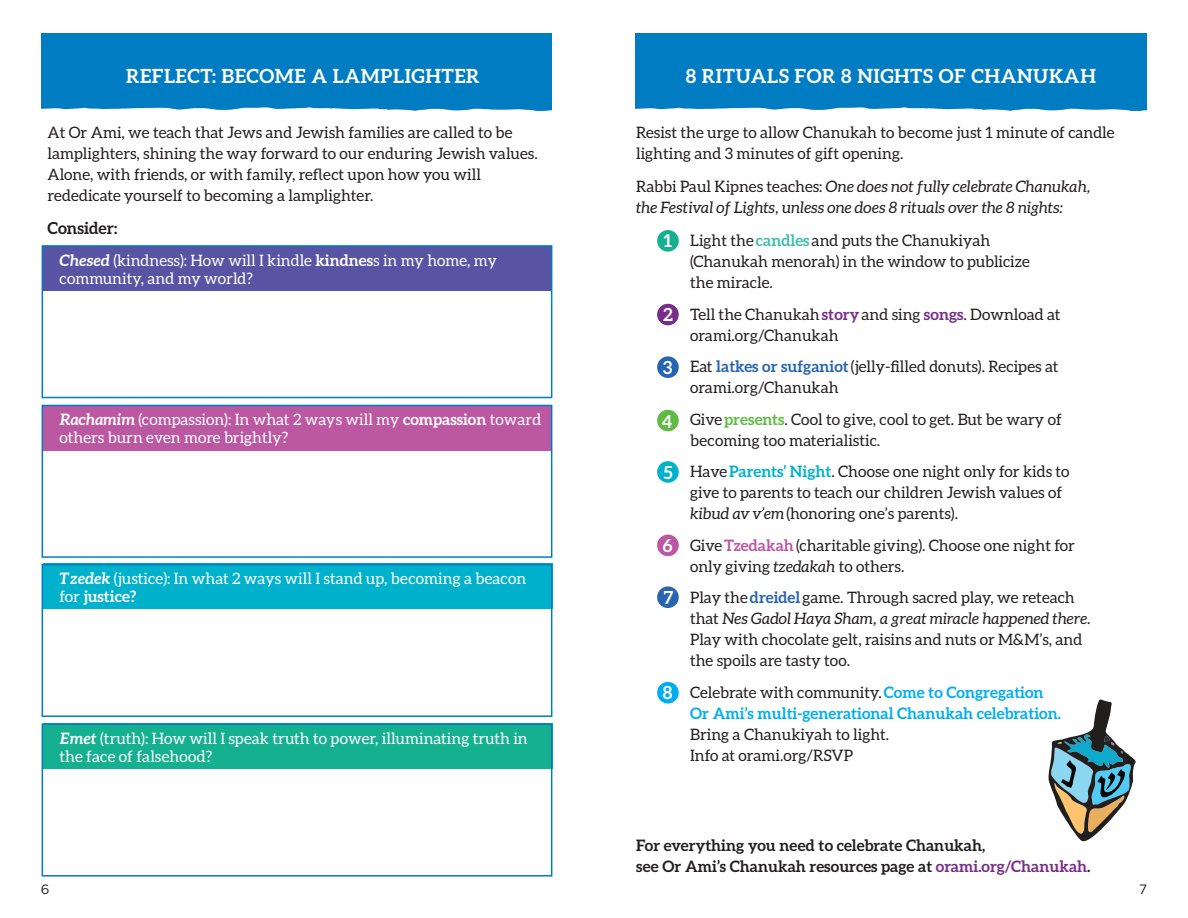
<style>
.page{position:relative;width:1188px;height:918px;background:#fff}
.page>*{position:absolute;margin:0;border:0;box-sizing:border-box;transform-origin:0 0}
.t1{font:700 19.5px "Aleo";letter-spacing:.03em;color:#fff}
.t2{font:700 18px "Aleo";color:#fff}
.t3{font:700 16.5px "Aleo";color:#231f20}
.t4{font:15.75px/21px "Aleo";color:#231f20}
.t5{font:15.75px/18px "Aleo";color:#fff}
.t6{font:italic 15.75px/21px "Aleo";color:#231f20}
.t7{font:700 15.75px/21px "Aleo";color:#231f20}
.t8{font:700 15.75px/21px "Aleo";color:#00aeef}
.t9{font:13.5px "Gotham";color:#231f20}
.s1{font-weight:700;font-style:italic}
.s2{font-weight:700}
.s3{font-style:normal}
.s4{font-weight:700;color:#3fbfae}
.s5{font-weight:700;color:#772d89}
.s6{font-weight:700;color:#2865b1}
.s7{font-weight:700;color:#60bb46}
.s8{font-weight:700;color:#00b1cc}
.s9{font-style:italic}
.s10{font-weight:700;color:#bc57a2}
.s11{font-weight:400;color:#231f20}
.s12{color:#772d89}
</style>
<div class="page">
<div style="left:636px;top:33px;width:511px;height:77px;background:#007cc2"></div>
<div style="left:657px;top:230px;width:22px;height:22px;background:#14b090;border-radius:50%"></div>
<div style="left:657px;top:304px;width:22px;height:21px;background:#772d89;border-radius:50%"></div>
<div style="left:657px;top:356px;width:22px;height:22px;background:#2865b1;border-radius:50%"></div>
<div style="left:657px;top:410px;width:22px;height:21px;background:#60bb46;border-radius:50%"></div>
<div style="left:657px;top:461px;width:22px;height:22px;background:#00b1cc;border-radius:50%"></div>
<div style="left:657px;top:535px;width:22px;height:21px;background:#bc57a2;border-radius:50%"></div>
<div style="left:657px;top:586px;width:22px;height:22px;background:#2865b1;border-radius:50%"></div>
<div style="left:657px;top:682px;width:22px;height:22px;background:#00aeef;border-radius:50%"></div>
<div style="left:41px;top:33px;width:511px;height:77px;background:#007cc2"></div>
<div style="left:43px;top:246px;width:508px;height:44px;background:#5854a3"></div>
<div style="left:43px;top:406px;width:508px;height:45px;background:#bc57a2"></div>
<div style="left:43px;top:564px;width:509px;height:45px;background:#00b1cc"></div>
<div style="left:43px;top:723px;width:509px;height:46px;background:#14b090"></div>
<div style="left:42px;top:245px;width:510px;height:153px;border:2px solid #007cc2"></div>
<div style="left:42px;top:564px;width:510px;height:153px;border:2px solid #007cc2"></div>
<div style="left:42px;top:405px;width:510px;height:153px;border:2px solid #007cc2"></div>
<div style="left:42px;top:723px;width:510px;height:154px;border:2px solid #007cc2"></div>
<svg style="left:1048px;top:699px;width:88px;height:143px"></svg>
<p class="t1" style="left:126px;top:64px;width:355px">REFLECT: BECOME A LAMPLIGHTER</p>
<p class="t4" style="left:48px;top:122px;width:492px">At Or Ami, we teach that Jews and Jewish families are called to be lamplighters, shining the way forward to our enduring Jewish values.<br>Alone, with friends, or with family, reflect upon how you will rededicate yourself to becoming a lamplighter.</p>
<p class="t3" style="left:48px;top:219px;width:71px">Consider:</p>
<p class="t5" style="left:60px;top:251px;width:439px"><span class="s1">Chesed</span> (kindness): How will I kindle <span class="s2">kindnes</span>s in my home, my community, and my world?</p>
<p class="t5" style="left:60px;top:410px;width:483px"><span class="s1">Rachamim</span> (compassion): In what 2 ways will my <span class="s2">compassion</span> toward others burn even more brightly?</p>
<p class="t5" style="left:60px;top:569px;width:468px"><span class="s1">Tzedek</span> (justice): In what 2 ways will I stand up, becoming a beacon for <span class="s2">justice?</span></p>
<p class="t5" style="left:60px;top:729px;width:470px"><span class="s1">Emet</span> (truth): How will I speak truth to power, illuminating truth in the face of falsehood?</p>
<p class="t1" style="left:686px;top:65px;width:412px">8 RITUALS FOR 8 NIGHTS OF CHANUKAH</p>
<p class="t4" style="left:636px;top:122px;width:480px">Resist the urge to allow Chanukah to become just 1 minute of candle lighting and 3 minutes of gift opening.</p>
<p class="t6" style="left:636px;top:176px;width:456px"><span class="s3">Rabbi Paul Kipnes teaches:</span> One does not fully celebrate Chanukah, the Festival of Lights, unless one does 8 rituals over the 8 nights:</p>
<p class="t4" style="left:690px;top:230px;width:341px;text-indent:-27px">1. Light the <span class="s4">candles</span> and puts the Chanukiyah (Chanukah menorah) in the window to publicize the miracle.</p>
<p class="t4" style="left:690px;top:304px;width:372px;text-indent:-27px">2. Tell the Chanukah <span class="s5">story</span> and sing <span class="s5">songs</span>. Download at orami.org/Chanukah</p>
<p class="t4" style="left:690px;top:356px;width:370px;text-indent:-27px">3. Eat <span class="s6">latkes or sufganiot</span> (jelly-filled donuts). Recipes at orami.org/Chanukah</p>
<p class="t4" style="left:690px;top:409px;width:373px;text-indent:-27px">4. Give <span class="s7">presents</span>. Cool to give, cool to get. But be wary of becoming too materialistic.</p>
<p class="t4" style="left:690px;top:461px;width:381px;text-indent:-27px">5. Have <span class="s8">Parents’ Night</span>. Choose one night only for kids to give to parents to teach our children Jewish values of <span class="s9">kibud av v’em</span> (honoring one’s parents).</p>
<p class="t4" style="left:690px;top:535px;width:386px;text-indent:-27px">6. Give <span class="s10">Tzedakah</span> (charitable giving). Choose one night for only giving <span class="s9">tzedakah</span> to others.</p>
<p class="t4" style="left:690px;top:587px;width:402px;text-indent:-27px">7. Play the <span class="s6">dreidel</span> game. Through sacred play, we reteach that <span class="s9">Nes Gadol Haya Sham, a great miracle happened there</span>.<br>Play with chocolate gelt, raisins and nuts or M&amp;M’s, and the spoils are tasty too.</p>
<p class="t8" style="left:690px;top:681px;width:372px;text-indent:-27px"><span class="s11">8. Celebrate with community.</span> Come to Congregation<br>Or Ami’s multi-generational Chanukah celebration.</p>
<p class="t4" style="left:690px;top:724px;width:201px">Bring a Chanukiyah to light.<br>Info at orami.org/RSVP</p>
<p class="t2" style="left:664px;top:230px;width:10px">1</p>
<p class="t2" style="left:663px;top:304px;width:11px">2</p>
<p class="t2" style="left:663px;top:357px;width:11px">3</p>
<p class="t2" style="left:662px;top:411px;width:12px">4</p>
<p class="t2" style="left:663px;top:462px;width:11px">5</p>
<p class="t2" style="left:663px;top:535px;width:11px">6</p>
<p class="t2" style="left:664px;top:587px;width:11px">7</p>
<p class="t2" style="left:663px;top:682px;width:11px">8</p>
<p class="t7" style="left:636px;top:834px;width:456px">For everything you need to celebrate Chanukah,<br>see Or Ami’s Chanukah resources page at <span class="s12">orami.org/Chanukah</span>.</p>
<p class="t9" style="left:41px;top:881px;width:10px">6</p>
<p class="t9" style="left:1139px;top:881px;width:10px">7</p>
</div>
